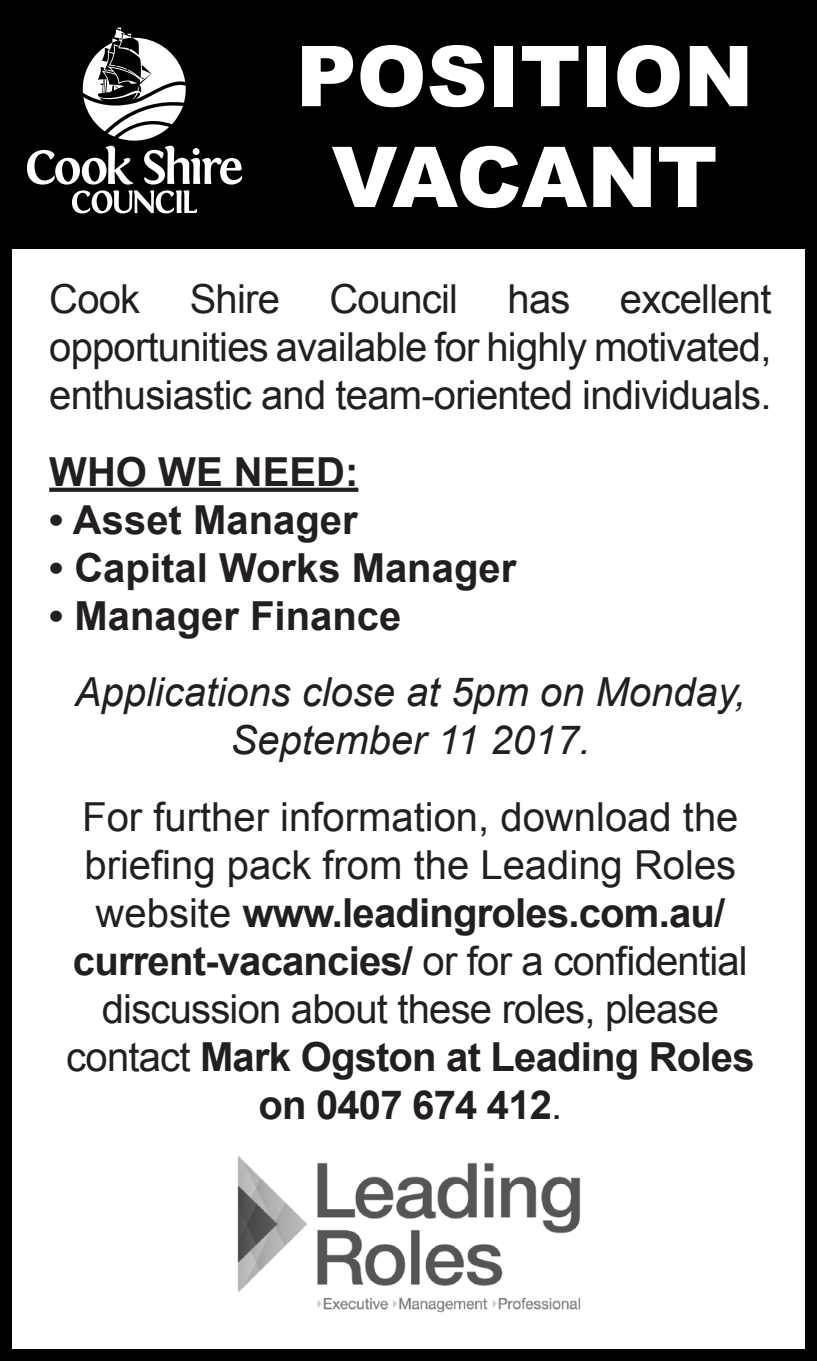
<style>
.page{position:relative;width:817px;height:1361px;background:#fff}
.page>*{position:absolute;margin:0;border:0;box-sizing:border-box;transform-origin:0 0}
.t1{font:900 84px/100.8px "Arial";color:#fff;text-align:center}
.t2{font:40px/48px "Arial";color:#231f20;text-align:center}
.t3{font:40px/48px "Arial";letter-spacing:-.02em;color:#231f20;text-align:justify}
.t4{font:700 40px "Arial";color:#231f20}
.t5{font:italic 40px/48px "Arial";color:#231f20;text-align:center}
.s1{font-weight:700}
</style>
<div class="page">
<div style="left:0;top:1px;width:816px;height:1360px;border:12px solid #000"></div>
<div style="left:0;top:0;width:816px;height:248px;background:#000"></div>
<svg style="left:27px;top:27px;width:215px;height:186px"></svg>
<svg style="left:49px;top:488px;width:309px;height:4px"></svg>
<img style="left:237px;top:1156px;width:344px;height:157px">
<h1 class="t1" style="left:296px;top:23px;width:459px">POSITION<br>VACANT</h1>
<p class="t3" style="left:49px;top:275px;width:723px">Cook Shire Council has excellent opportunities available for highly motivated, enthusiastic and team-oriented individuals.</p>
<p class="t4" style="left:49px;top:445px;width:310px">WHO WE NEED:</p>
<p class="t4" style="left:49px;top:493px;width:310px">• Asset Manager</p>
<p class="t4" style="left:49px;top:541px;width:468px">• Capital Works Manager</p>
<p class="t4" style="left:49px;top:589px;width:353px">• Manager Finance</p>
<p class="t5" style="left:75px;top:669px;width:672px">Applications close at 5pm on Monday,<br>September 11 2017.</p>
<p class="t2" style="left:66px;top:793px;width:689px">For further information, download the briefing pack from the Leading Roles website <span class="s1">www.leadingroles.com.au/ current-vacancies/</span> or for a confidential discussion about these roles, please contact <span class="s1">Mark Ogston at Leading Roles on 0407 674 412</span>.</p>
</div>
